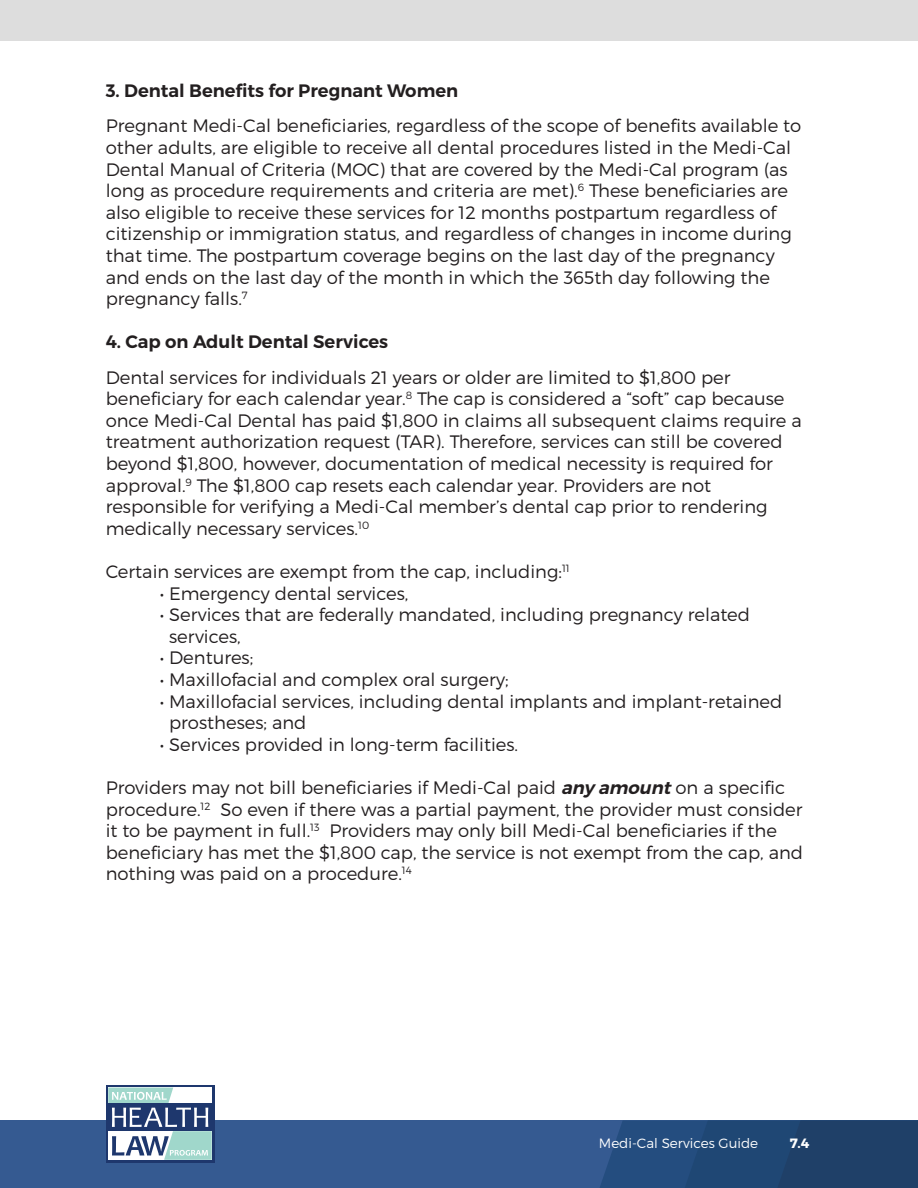
<style>
.page{position:relative;width:918px;height:1188px;background:#fff}
.page>*{position:absolute;margin:0;border:0;box-sizing:border-box;transform-origin:0 0}
.t1{font:300 18px/21.6px "Montserrat";color:#231f20}
.t2{font:600 18px "Montserrat";color:#231f20}
.t3{font:300 13.5px "Montserrat";color:#fff}
.t4{font:700 13.5px "Montserrat";color:#fff}
.s1{font-weight:600;font-style:italic}
</style>
<div class="page">
<div style="left:0;top:1120px;width:918px;height:68px;background:#355a91"></div>
<svg style="left:600px;top:1120px;width:318px;height:68px;background:#214673"></svg>
<svg style="left:106px;top:1085px;width:109px;height:78px"></svg>
<svg style="left:108px;top:1088px;width:104px;height:72px;background:#91a8ba"></svg>
<div style="left:0;top:0;width:918px;height:40px;background:#ddd"></div>
<p class="t2" style="left:106px;top:80px;width:354px">3. Dental Benefits for Pregnant Women</p>
<p class="t1" style="left:106px;top:115px;width:697px">Pregnant Medi-Cal beneficiaries, regardless of the scope of benefits available to other adults, are eligible to receive all dental procedures listed in the Medi-Cal Dental Manual of Criteria (MOC) that are covered by the Medi-Cal program (as long as procedure requirements and criteria are met).<sup>6</sup> These beneficiaries are also eligible to receive these services for 12 months postpartum regardless of citizenship or immigration status, and regardless of changes in income during that time. The postpartum coverage begins on the last day of the pregnancy and ends on the last day of the month in which the 365th day following the pregnancy falls.<sup>7</sup></p>
<p class="t2" style="left:106px;top:331px;width:284px">4. Cap on Adult Dental Services</p>
<p class="t1" style="left:106px;top:366px;width:698px">Dental services for individuals 21 years or older are limited to $1,800 per beneficiary for each calendar year.<sup>8</sup> The cap is considered a “soft” cap because once Medi-Cal Dental has paid $1,800 in claims all subsequent claims require a treatment authorization request (TAR). Therefore, services can still be covered beyond $1,800, however, documentation of medical necessity is required for approval.<sup>9</sup> The $1,800 cap resets each calendar year. Providers are not responsible for verifying a Medi-Cal member’s dental cap prior to rendering medically necessary services.<sup>10</sup></p>
<p class="t1" style="left:106px;top:560px;width:466px">Certain services are exempt from the cap, including:<sup>11</sup></p>
<p class="t1" style="left:160px;top:582px;width:250px">• Emergency dental services,</p>
<p class="t1" style="left:169px;top:604px;width:583px;text-indent:-9px">• Services that are federally mandated, including pregnancy related services,</p>
<p class="t1" style="left:160px;top:647px;width:95px">• Dentures;</p>
<p class="t1" style="left:160px;top:668px;width:351px">• Maxillofacial and complex oral surgery;</p>
<p class="t1" style="left:169px;top:690px;width:615px;text-indent:-9px">• Maxillofacial services, including dental implants and implant-retained prostheses; and</p>
<p class="t1" style="left:160px;top:733px;width:360px">• Services provided in long-term facilities.</p>
<p class="t1" style="left:106px;top:776px;width:699px">Providers may not bill beneficiaries if Medi-Cal paid <span class="s1">any amount</span>on a specific procedure.<sup>12</sup> So even if there was a partial payment, the provider must consider it to be payment in full.<sup>13</sup> Providers may only bill Medi-Cal beneficiaries if the beneficiary has met the $1,800 cap, the service is not exempt from the cap, and nothing was paid on a procedure.<sup>14</sup></p>
<p class="t3" style="left:599px;top:1135px;width:161px">Medi-Cal Services Guide</p>
<p class="t4" style="left:790px;top:1135px;width:21px">7.4</p>
</div>
